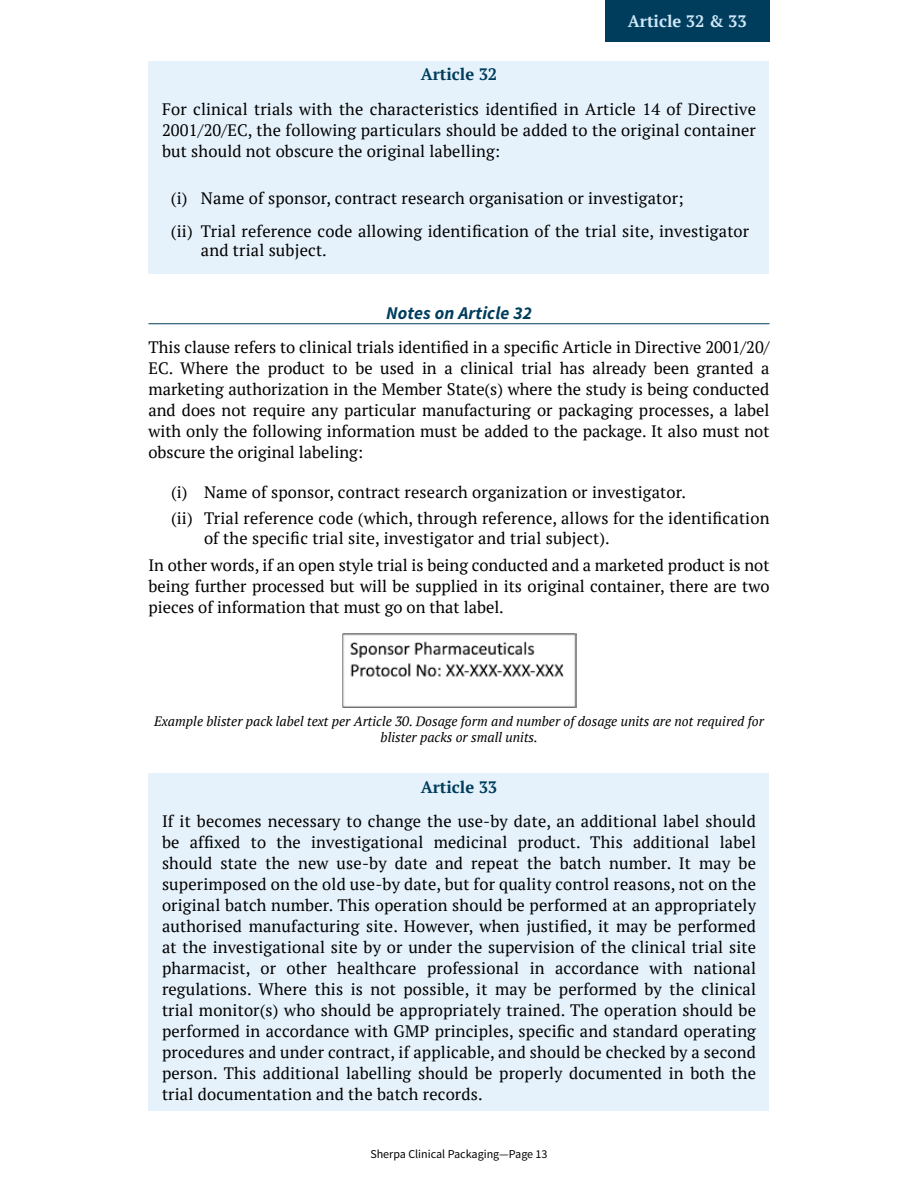
<style>
.page{position:relative;width:918px;height:1188px;background:#fff}
.page>*{position:absolute;margin:0;border:0;box-sizing:border-box;transform-origin:0 0}
.t1{font:italic 700 18px "Source Sans Pro";letter-spacing:.01em;color:#003d5d}
.t2{font:16.5px/21px "PT Serif";letter-spacing:.01em;color:#000}
.t3{font:700 16.5px "PT Serif";color:#003d5d}
.t4{font:700 16.5px "PT Serif";color:#cfe7f8}
.t5{font:italic 13.5px/16.2px "PT Serif";color:#000;text-align:center}
.t6{font:12px "Source Sans Pro";color:#000}
</style>
<div class="page">
<div style="left:148px;top:61px;width:622px;height:37px;background:#e6f2fb"></div>
<div style="left:148px;top:95px;width:622px;height:72px;background:#e6f2fb"></div>
<div style="left:148px;top:158px;width:622px;height:30px;background:#e6f2fb"></div>
<div style="left:148px;top:184px;width:622px;height:37px;background:#e6f2fb"></div>
<div style="left:148px;top:218px;width:622px;height:56px;background:#e6f2fb"></div>
<hr style="left:148px;top:323px;width:622px;height:1px;background:#003d5d">
<div style="left:148px;top:773px;width:622px;height:37px;background:#e6f2fb"></div>
<div style="left:148px;top:808px;width:622px;height:303px;background:#e6f2fb"></div>
<img style="left:342px;top:633px;width:234px;height:75px">
<div style="left:605px;top:0;width:165px;height:42px;background:#003d5d"></div>
<p class="t4" style="left:628px;top:10px;width:120px">Article 32 &amp; 33</p>
<p class="t3" style="left:421px;top:64px;width:78px">Article 32</p>
<p class="t2" style="left:162px;top:98px;width:596px;text-align:justify">For clinical trials with the characteristics identified in Article 14 of Directive 2001/20/EC, the following particulars should be added to the original container but should not obscure the original labelling:</p>
<p class="t2" style="left:171px;top:181px;width:580px;line-height:33px">(i) Name of sponsor, contract research organisation or investigator;<br>(ii) Trial reference code allowing identification of the trial site, investigator</p>
<p class="t2" style="left:201px;top:240px;width:125px">and trial subject.</p>
<p class="t1" style="left:386px;top:301px;width:147px">Notes on Article 32</p>
<p class="t2" style="left:148px;top:337px;width:623px;text-align:justify">This clause refers to clinical trials identified in a specific Article in Directive 2001/20/ EC. Where the product to be used in a clinical trial has already been granted a marketing authorization in the Member State(s) where the study is being conducted and does not require any particular manufacturing or packaging processes, a label with only the following information must be added to the package. It also must not obscure the original labeling:</p>
<p class="t2" style="left:171px;top:479px;width:600px;line-height:26.2px">(i) Name of sponsor, contract research organization or investigator.<br>(ii) Trial reference code (which, through reference, allows for the identification</p>
<p class="t2" style="left:148px;top:524px;width:623px;line-height:27.8px;text-indent:56px">of the specific trial site, investigator and trial subject).<br>In other words, if an open style trial is being conducted and a marketed product is not</p>
<p class="t2" style="left:148px;top:576px;width:623px">being further processed but will be supplied in its original container, there are two pieces of information that must go on that label.</p>
<p class="t5" style="left:154px;top:713px;width:611px">Example blister pack label text per Article 30. Dosage form and number of dosage units are not required for blister packs or small units.</p>
<p class="t3" style="left:421px;top:776px;width:78px">Article 33</p>
<p class="t2" style="left:162px;top:810px;width:596px;text-align:justify">If it becomes necessary to change the use-by date, an additional label should be affixed to the investigational medicinal product. This additional label should state the new use-by date and repeat the batch number. It may be superimposed on the old use-by date, but for quality control reasons, not on the original batch number. This operation should be performed at an appropriately authorised manufacturing site. However, when justified, it may be performed at the investigational site by or under the supervision of the clinical trial site pharmacist, or other healthcare professional in accordance with national regulations. Where this is not possible, it may be performed by the clinical trial monitor(s) who should be appropriately trained. The operation should be performed in accordance with GMP principles, specific and standard operating procedures and under contract, if applicable, and should be checked by a second person. This additional labelling should be properly documented in both the trial documentation and the batch records.</p>
<p class="t6" style="left:370px;top:1147px;width:179px">Sherpa Clinical Packaging—Page 13</p>
</div>
